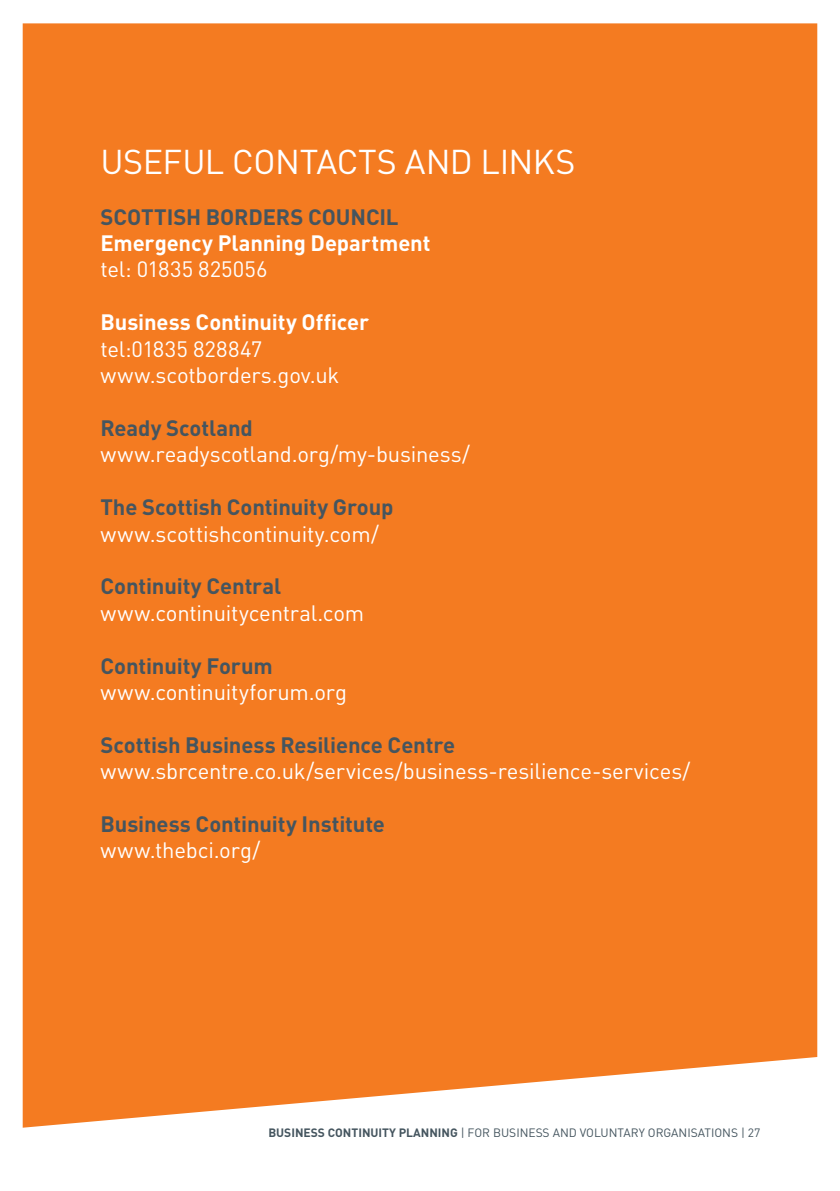
<style>
.page{position:relative;width:840px;height:1191px;background:#fff}
.page>*{position:absolute;margin:0;border:0;box-sizing:border-box;transform-origin:0 0}
.t1{font:34px "DIN";letter-spacing:-.015em;color:#fff}
.t2{font:22px/26.4px "DIN";letter-spacing:-.01em;color:#fff}
.t3{font:700 22px "DIN";letter-spacing:-.005em;color:#45555f}
.t4{font:700 22px "DIN";letter-spacing:-.005em;color:#fff}
.t5{font:12px "DIN";color:#45555f}
.s1{font-weight:700}
</style>
<div class="page">
<div style="left:23px;top:23px;width:793px;height:1104px;background:#f47b21"></div>
<h1 class="t1" style="left:100px;top:141px;width:476px">USEFUL CONTACTS AND LINKS</h1>
<p class="t3" style="left:100px;top:202px;width:299px">SCOTTISH BORDERS COUNCIL</p>
<p class="t4" style="left:100px;top:229px;width:331px">Emergency Planning Department</p>
<p class="t2" style="left:100px;top:256px;width:168px">tel: 01835 825056</p>
<p class="t4" style="left:100px;top:308px;width:270px">Business Continuity Officer</p>
<p class="t2" style="left:100px;top:335px;width:240px">tel:01835 828847 www.scotborders.gov.uk</p>
<p class="t3" style="left:100px;top:413px;width:154px">Ready Scotland</p>
<p class="t2" style="left:100px;top:441px;width:370px">www.readyscotland.org/my-business/</p>
<p class="t3" style="left:100px;top:493px;width:294px">The Scottish Continuity Group</p>
<p class="t2" style="left:100px;top:520px;width:280px">www.scottishcontinuity.com/</p>
<p class="t3" style="left:100px;top:572px;width:182px">Continuity Central</p>
<p class="t2" style="left:100px;top:599px;width:265px">www.continuitycentral.com</p>
<p class="t3" style="left:100px;top:651px;width:174px">Continuity Forum</p>
<p class="t2" style="left:100px;top:678px;width:248px">www.continuityforum.org</p>
<p class="t3" style="left:100px;top:730px;width:356px">Scottish Business Resilience Centre</p>
<p class="t2" style="left:100px;top:757px;width:591px">www.sbrcentre.co.uk/services/business-resilience-services/</p>
<p class="t3" style="left:100px;top:809px;width:286px">Business Continuity Institute</p>
<p class="t2" style="left:100px;top:837px;width:161px">www.thebci.org/</p>
<p class="t5" style="left:268px;top:1125px;width:493px"><span class="s1">BUSINESS CONTINUITY PLANNING</span> | FOR BUSINESS AND VOLUNTARY ORGANISATIONS | 27</p>
</div>
